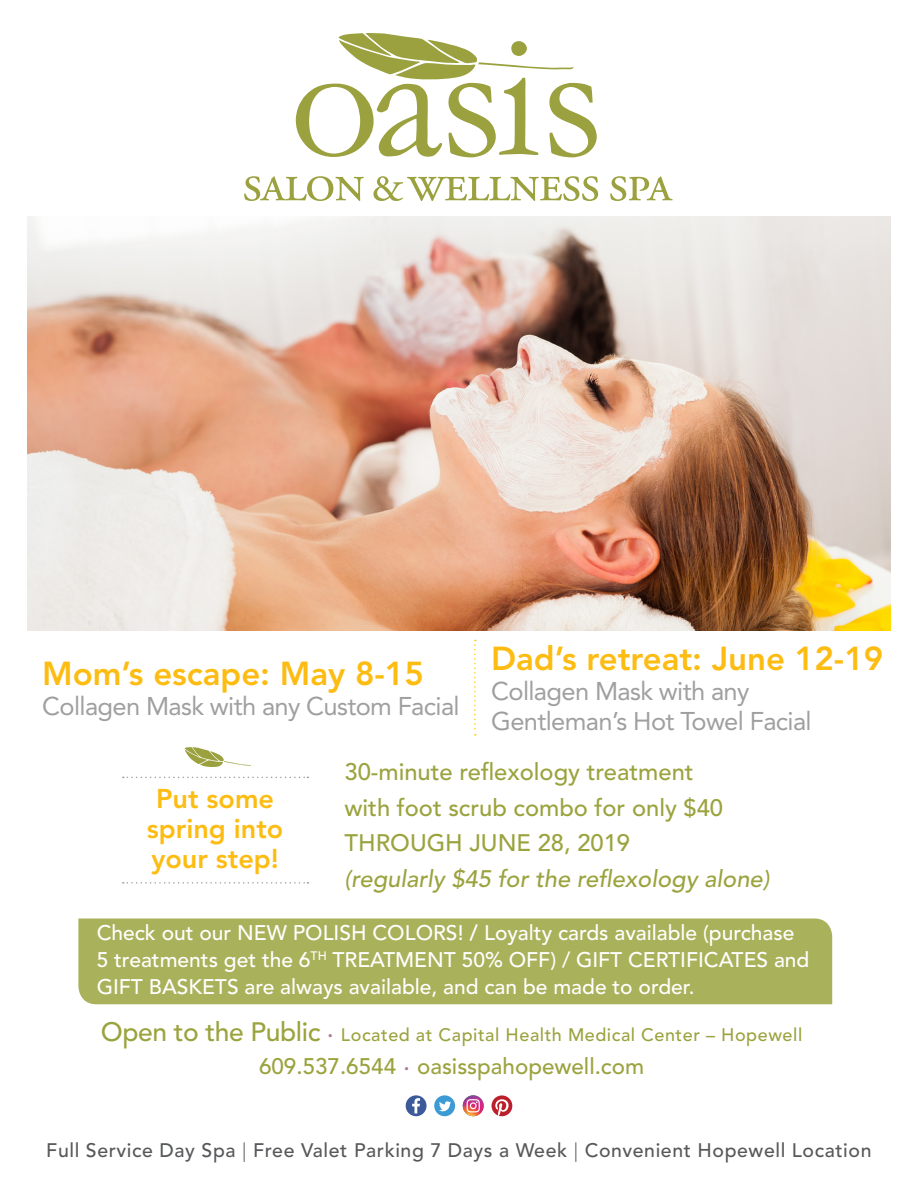
<style>
.page{position:relative;width:918px;height:1188px;background:#fff}
.page>*{position:absolute;margin:0;border:0;box-sizing:border-box;transform-origin:0 0}
.t1{font:177.45px "Garamond";letter-spacing:-.025em;color:#9aa13e}
.t2{font:53.7px "Adobe Garamond Pro";letter-spacing:-.025em;color:#9aa13e}
.t3{font:800 33px "Avenir LT Std";color:#fdbc12}
.t4{font:800 27px/30px "Avenir LT Std";color:#fdbc12;text-align:center}
.t5{font:25.5px/30px "Avenir LT Std";letter-spacing:-.025em;color:#a09f9f}
.t6{font:500 23.7px/35.7px "Avenir LT Std";color:#9ba33e}
.t7{font:italic 500 23.7px "Avenir LT Std";color:#9ba33e}
.t8{font:500 22.35px "Avenir LT Std";color:#9ba33e}
.t9{font:500 21px/27px "Avenir LT Std";color:#fff}
.t10{font:500 19.5px "Avenir LT Std";letter-spacing:.03em;color:#57585a}
.t11{font:500 18px "Avenir LT Std";letter-spacing:.03em;color:#9ba33e}
.s1{font-weight:800}
.s2{font-size:26.4px}
.s3{font-weight:300}
</style>
<div class="page">
<div style="left:78px;top:918px;width:754px;height:86px;background:#aab15b"></div>
<img style="left:27px;top:216px;width:864px;height:415px">
<svg style="left:338px;top:33px;width:235px;height:47px"></svg>
<svg style="left:492px;top:1095px;width:20px;height:21px"></svg>
<div style="left:434px;top:1095px;width:21px;height:21px;background:#3c9bd5;border-radius:50%"></div>
<svg style="left:439px;top:1101px;width:12px;height:10px"></svg>
<img style="left:463px;top:1095px;width:21px;height:21px;border-radius:10px">
<svg style="left:467px;top:1099px;width:13px;height:13px"></svg>
<div style="left:406px;top:1095px;width:21px;height:21px;background:#3c5a99;border-radius:50%"></div>
<svg style="left:412px;top:1098px;width:8px;height:15px"></svg>
<svg style="left:474px;top:640px;width:2px;height:96px"></svg>
<svg style="left:123px;top:882px;width:185px;height:2px"></svg>
<svg style="left:123px;top:777px;width:185px;height:1px"></svg>
<svg style="left:184px;top:747px;width:67px;height:20px"></svg>
<p class="t1" style="left:289px;top:-7px;width:316px">oasis</p>
<p class="t2" style="left:242px;top:151px;width:431px">salon&amp; wellness spa</p>
<p class="t3" style="left:491px;top:639px;width:394px">Dad’s retreat: June 12-19</p>
<p class="t5" style="left:491px;top:677px;width:322px">Collagen Mask with any<br>Gentleman’s Hot Towel Facial</p>
<p class="t6" style="left:345px;top:754px;width:351px">30-minute reflexology treatment</p>
<p class="t6" style="left:345px;top:790px;width:380px">with foot scrub combo for only $40<br>THROUGH JUNE 28, 2019</p>
<p class="t7" style="left:345px;top:865px;width:426px">(regularly $45 for the reflexology alone)</p>
<p class="t3" style="left:42px;top:654px;width:383px">Mom’s escape: May 8-15</p>
<p class="t5" style="left:42px;top:692px;width:419px">Collagen Mask with any Custom Facial</p>
<p class="t4" style="left:147px;top:784px;width:138px">Put some spring into your step!</p>
<p class="t9" style="left:97px;top:920px;width:714px">Check out our NEW POLISH COLORS! <span class="s1">/</span> Loyalty cards available (purchase<br>5 treatments get the 6<sup>TH</sup> TREATMENT 50% OFF) / GIFT CERTIFICATES and<br>GIFT BASKETS are always available, and can be made to order.</p>
<p class="t11" style="left:101px;top:1024px;width:703px"><span class="s2">Open to the Public</span> <sup>.</sup> Located at Capital Health Medical Center – Hopewell</p>
<p class="t8" style="left:259px;top:1053px;width:387px">609.537.6544 <sup>.</sup> oasisspahopewell.com</p>
<p class="t10" style="left:46px;top:1139px;width:827px">Full Service Day Spa <span class="s3">|</span> Free Valet Parking 7 Days a Week <span class="s3">|</span> Convenient Hopewell Location</p>
</div>
